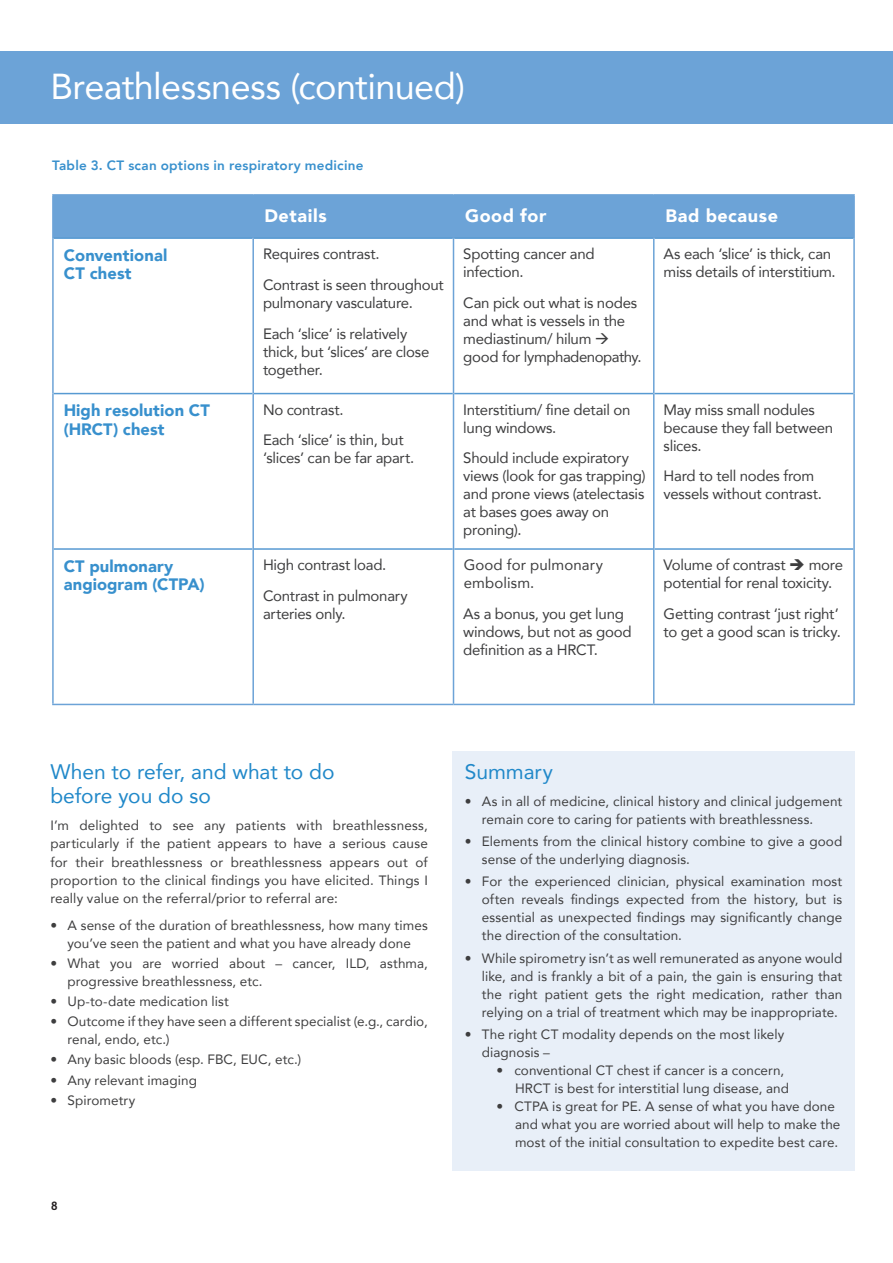
<style>
.page{position:relative;width:893px;height:1263px;background:#fff}
.page>*{position:absolute;margin:0;border:0;box-sizing:border-box;transform-origin:0 0}
.t1{font:36px "Avenir";letter-spacing:-.015em;color:#fff}
.t2{font:21px/24px "Avenir";color:#2088c9}
.t3{font:900 18px "Avenir";letter-spacing:.03em;color:#fff}
.t4{font:900 16.5px/18.8px "Avenir";letter-spacing:.005em;color:#3890cd}
.t5{font:15px/18px "Avenir";letter-spacing:-.015em;color:#3e3e3f}
.t6{font:15px/18px "Avenir";letter-spacing:.01em;color:#3e3e3f}
.t7{font:13.5px/18px "Avenir";letter-spacing:.005em;color:#3e3e3f}
.t8{font:800 13.5px "Avenir";letter-spacing:.015em;color:#3890cd}
.t9{font:600 12px "Asap";color:#231f20}
</style>
<div class="page">
<div style="left:452px;top:751px;width:403px;height:419px;background:#e8eff8"></div>
<div style="left:54px;top:196px;width:799px;height:41px;background:#6ca3d7"></div>
<hr style="left:54px;top:237px;width:198px;height:2px;background:#579ad2">
<hr style="left:254px;top:237px;width:199px;height:2px;background:#579ad2">
<hr style="left:454px;top:237px;width:199px;height:2px;background:#579ad2">
<hr style="left:654px;top:237px;width:199px;height:2px;background:#579ad2">
<hr style="left:54px;top:393px;width:198px;height:1px;background:#579ad2">
<hr style="left:254px;top:393px;width:199px;height:1px;background:#579ad2">
<hr style="left:454px;top:393px;width:199px;height:1px;background:#579ad2">
<hr style="left:654px;top:393px;width:199px;height:1px;background:#579ad2">
<hr style="left:54px;top:548px;width:198px;height:2px;background:#579ad2">
<hr style="left:254px;top:548px;width:199px;height:2px;background:#579ad2">
<hr style="left:454px;top:548px;width:199px;height:2px;background:#579ad2">
<hr style="left:654px;top:548px;width:199px;height:2px;background:#579ad2">
<hr style="left:52px;top:194px;width:201px;height:2px;background:#6ca3d7">
<hr style="left:52px;top:196px;width:2px;height:42px;background:#6ca3d7">
<hr style="left:253px;top:194px;width:200px;height:2px;background:#6ca3d7">
<hr style="left:252px;top:196px;width:2px;height:42px;background:#6ca3d7">
<hr style="left:453px;top:194px;width:201px;height:2px;background:#6ca3d7">
<hr style="left:453px;top:196px;width:1px;height:42px;background:#6ca3d7">
<hr style="left:654px;top:194px;width:201px;height:2px;background:#6ca3d7">
<hr style="left:653px;top:196px;width:1px;height:42px;background:#6ca3d7">
<hr style="left:853px;top:196px;width:2px;height:42px;background:#6ca3d7">
<hr style="left:52px;top:238px;width:2px;height:156px;background:#6ca3d7">
<hr style="left:252px;top:238px;width:2px;height:156px;background:#6ca3d7">
<hr style="left:453px;top:238px;width:1px;height:156px;background:#6ca3d7">
<hr style="left:653px;top:238px;width:1px;height:156px;background:#6ca3d7">
<hr style="left:853px;top:238px;width:2px;height:156px;background:#6ca3d7">
<hr style="left:52px;top:394px;width:2px;height:155px;background:#6ca3d7">
<hr style="left:252px;top:394px;width:2px;height:155px;background:#6ca3d7">
<hr style="left:453px;top:394px;width:1px;height:155px;background:#6ca3d7">
<hr style="left:653px;top:394px;width:1px;height:155px;background:#6ca3d7">
<hr style="left:853px;top:394px;width:2px;height:155px;background:#6ca3d7">
<hr style="left:52px;top:549px;width:2px;height:155px;background:#6ca3d7">
<hr style="left:252px;top:549px;width:2px;height:155px;background:#6ca3d7">
<hr style="left:453px;top:549px;width:1px;height:155px;background:#6ca3d7">
<hr style="left:653px;top:549px;width:1px;height:155px;background:#6ca3d7">
<hr style="left:853px;top:549px;width:2px;height:155px;background:#6ca3d7">
<hr style="left:52px;top:704px;width:201px;height:1px;background:#6ca3d7">
<hr style="left:253px;top:704px;width:200px;height:1px;background:#6ca3d7">
<hr style="left:453px;top:704px;width:201px;height:1px;background:#6ca3d7">
<hr style="left:654px;top:704px;width:201px;height:1px;background:#6ca3d7">
<div style="left:0;top:51px;width:893px;height:72px;background:#6ca3d7"></div>
<h1 class="t1" style="left:50px;top:58px;width:416px">Breathlessness (continued)</h1>
<p class="t8" style="left:52px;top:155px;width:313px">Table 3. CT scan options in respiratory medicine</p>
<h3 class="t3" style="left:265px;top:200px;width:64px">Details</h3>
<h3 class="t3" style="left:465px;top:200px;width:83px">Good for</h3>
<h3 class="t3" style="left:666px;top:200px;width:114px">Bad because</h3>
<p class="t4" style="left:64px;top:245px;width:105px">Conventional<br>CT chest</p>
<p class="t5" style="left:263px;top:238px;width:182px;line-height:30.8px">Requires contrast.<br>Contrast is seen throughout</p>
<p class="t5" style="left:263px;top:287px;width:151px;line-height:30.8px">pulmonary vasculature.<br>Each ‘slice’ is relatively</p>
<p class="t5" style="left:263px;top:342px;width:168px">thick, but ‘slices’ are close together.</p>
<p class="t4" style="left:64px;top:400px;width:148px">High resolution CT (HRCT) chest</p>
<p class="t5" style="left:263px;top:394px;width:142px;line-height:30.8px">No contrast.<br>Each ‘slice’ is thin, but</p>
<p class="t5" style="left:263px;top:449px;width:153px">‘slices’ can be far apart.</p>
<p class="t4" style="left:64px;top:556px;width:143px">CT pulmonary angiogram (CTPA)</p>
<p class="t5" style="left:263px;top:549px;width:146px;line-height:30.8px">High contrast load.<br>Contrast in pulmonary</p>
<p class="t5" style="left:263px;top:604px;width:84px">arteries only.</p>
<p class="t5" style="left:463px;top:244px;width:133px">Spotting cancer and infection.</p>
<p class="t5" style="left:463px;top:293px;width:180px">Can pick out what is nodes and what is vessels in the mediastinum/ hilum → good for lymphadenopathy.</p>
<p class="t5" style="left:463px;top:400px;width:169px">Interstitium/ fine detail on lung windows.</p>
<p class="t5" style="left:463px;top:449px;width:184px">Should include expiratory views (look for gas trapping) and prone views (atelectasis at bases goes away on proning).</p>
<p class="t6" style="left:464px;top:555px;width:141px">Good for pulmonary embolism.</p>
<p class="t5" style="left:463px;top:604px;width:170px">As a bonus, you get lung windows, but not as good definition as a HRCT.</p>
<p class="t5" style="left:664px;top:244px;width:174px">As each ‘slice’ is thick, can miss details of interstitium.</p>
<p class="t5" style="left:664px;top:400px;width:171px">May miss small nodules because they fall between slices.</p>
<p class="t5" style="left:664px;top:467px;width:160px">Hard to tell nodes from vessels without contrast.</p>
<p class="t5" style="left:664px;top:555px;width:181px">Volume of contrast ➔ more potential for renal toxicity.</p>
<p class="t5" style="left:664px;top:604px;width:179px">Getting contrast ‘just right’ to get a good scan is tricky.</p>
<h2 class="t2" style="left:50px;top:759px;width:286px">When to refer, and what to do before you do so</h2>
<p class="t7" style="left:50px;top:816px;width:379px;text-align:justify">I’m delighted to see any patients with breathlessness, particularly if the patient appears to have a serious cause for their breathlessness or breathlessness appears out of proportion to the clinical findings you have elicited. Things I really value on the referral/prior to referral are:</p>
<p class="t7" style="left:50px;top:916px;width:379px;text-align:center">• A sense of the duration of breathlessness, how many times you’ve seen the patient and what you have already done</p>
<p class="t7" style="left:67px;top:954px;width:362px;text-indent:-17px">• What you are worried about – cancer, ILD, asthma, progressive breathlessness, etc.</p>
<p class="t7" style="left:50px;top:992px;width:180px">• Up-to-date medication list</p>
<p class="t7" style="left:67px;top:1012px;width:362px;text-indent:-17px">• Outcome if they have seen a different specialist (e.g., cardio, renal, endo, etc.)</p>
<p class="t7" style="left:50px;top:1050px;width:252px">• Any basic bloods (esp. FBC, EUC, etc.)</p>
<p class="t7" style="left:50px;top:1070px;width:148px">• Any relevant imaging</p>
<p class="t7" style="left:50px;top:1090px;width:86px">• Spirometry</p>
<p class="t9" style="left:51px;top:1197px;width:8px">8</p>
<h2 class="t2" style="left:465px;top:759px;width:89px">Summary</h2>
<p class="t7" style="left:482px;top:792px;width:362px;text-indent:-17px">• As in all of medicine, clinical history and clinical judgement remain core to caring for patients with breathlessness.</p>
<p class="t7" style="left:482px;top:832px;width:362px;text-indent:-17px">• Elements from the clinical history combine to give a good sense of the underlying diagnosis.</p>
<p class="t7" style="left:482px;top:872px;width:362px;text-align:justify;text-indent:-17px">• For the experienced clinician, physical examination most often reveals findings expected from the history, but is essential as unexpected findings may significantly change the direction of the consultation.</p>
<p class="t7" style="left:482px;top:948px;width:362px;text-align:justify;text-indent:-17px">• While spirometry isn’t as well remunerated as anyone would like, and is frankly a bit of a pain, the gain is ensuring that the right patient gets the right medication, rather than relying on a trial of treatment which may be inappropriate.</p>
<p class="t7" style="left:482px;top:1025px;width:304px;text-indent:-17px">• The right CT modality depends on the most likely diagnosis –</p>
<p class="t7" style="left:515px;top:1061px;width:276px;text-indent:-18px">• conventional CT chest if cancer is a concern,<br>HRCT is best for interstitial lung disease, and</p>
<p class="t7" style="left:515px;top:1097px;width:327px;text-indent:-18px">• CTPA is great for PE. A sense of what you have done and what you are worried about will help to make the most of the initial consultation to expedite best care.</p>
</div>
